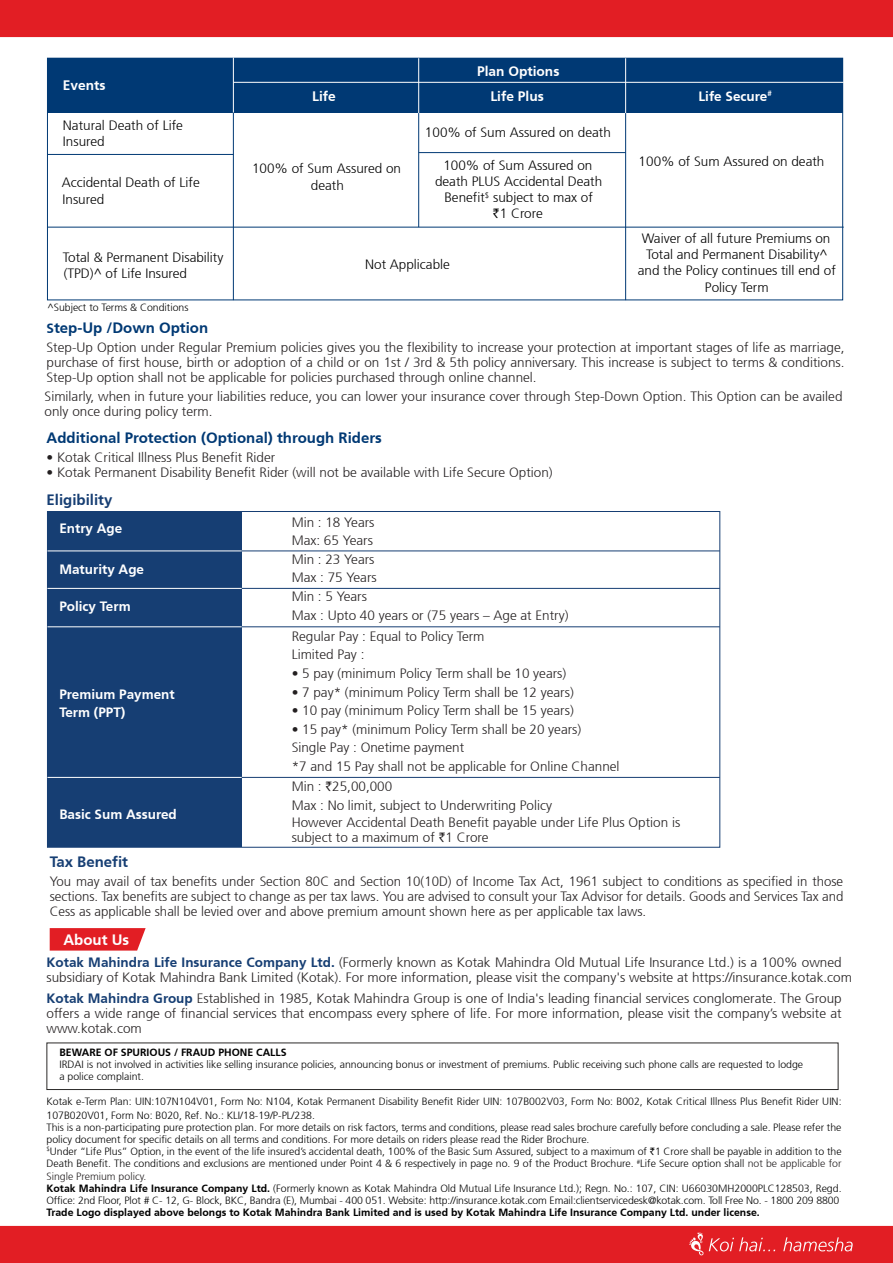
<style>
.page{position:relative;width:893px;height:1263px;background:#fff}
.page>*{position:absolute;margin:0;border:0;box-sizing:border-box;transform-origin:0 0}
.t1{font:700 15px "Frutiger 65";color:#003974}
.t2{font:700 15px "Frutiger 65";color:#163e73}
.t3{font:700 15px "Frutiger 65";color:#fff}
.t4{font:700 13.8px "Frutiger 65";color:#fff}
.t5{font:300 13.5px/15px "Frutiger 45";color:#231f20}
.t6{font:300 13.5px/16.2px "Frutiger 45";color:#000}
.t7{font:700 13.5px/18.6px "Frutiger 65";color:#fff}
.t8{font:300 10.5px/12.1px "Frutiger 45";color:#000}
.t9{font:300 10.5px/13.5px "Frutiger 45";color:#010101}
.t10{font:700 10.5px "Frutiger 65";color:#000}
.s1{font-size:13.8px}
.s2{font-family:"Rupee";font-weight:400}
.s3{font-size:13.5px}
.s4{font-family:"Frutiger 65";font-weight:700;color:#163e73}
.s5{color:#000}
.s6{color:#231f20}
.s7{font-family:"Frutiger 65";font-weight:700}
</style>
<div class="page">
<div style="left:0;top:0;width:893px;height:37px;background:#e21e24"></div>
<div style="left:0;top:1226px;width:893px;height:37px;background:#e21e24"></div>
<svg style="left:50px;top:928px;width:96px;height:22px;background:#e3292f"></svg>
<div style="left:47px;top:511px;width:195px;height:336px;background:#163e73"></div>
<hr style="left:228px;top:550px;width:492px;height:1px;background:#163e73">
<hr style="left:238px;top:588px;width:482px;height:1px;background:#163e73">
<hr style="left:241px;top:626px;width:479px;height:1px;background:#163e73">
<hr style="left:49px;top:777px;width:671px;height:1px;background:#163e73">
<hr style="left:47px;top:550px;width:195px;height:1px;background:#fff">
<hr style="left:47px;top:588px;width:195px;height:1px;background:#fff">
<hr style="left:47px;top:626px;width:195px;height:1px;background:#fff">
<hr style="left:47px;top:777px;width:195px;height:1px;background:#fff">
<div style="left:47px;top:58px;width:796px;height:55px;background:#003974"></div>
<hr style="left:47px;top:227px;width:797px;height:1px;background:#003974">
<hr style="left:47px;top:154px;width:186px;height:1px;background:#003974">
<hr style="left:419px;top:152px;width:207px;height:1px;background:#003974">
<hr style="left:233px;top:58px;width:1px;height:55px;background:#fff">
<hr style="left:418px;top:58px;width:1px;height:64px;background:#fff">
<hr style="left:625px;top:58px;width:1px;height:55px;background:#fff">
<hr style="left:233px;top:82px;width:611px;height:1px;background:#fff">
<hr style="left:418px;top:113px;width:1px;height:114px;background:#003974">
<hr style="left:233px;top:113px;width:1px;height:187px;background:#003974">
<hr style="left:625px;top:113px;width:1px;height:187px;background:#003974">
<div style="left:47px;top:1042px;width:791px;height:48px;border:1px solid #2b2a29"></div>
<p class="t4" style="left:63px;top:77px;width:44px">Events</p>
<p class="t6" style="left:63px;top:117px;width:122px">Natural Death of Life<br>Insured</p>
<p class="t6" style="left:62px;top:175px;width:139px">Accidental Death of Life<br>Insured</p>
<p class="t6" style="left:63px;top:249px;width:162px">Total &amp; Permanent Disability (TPD)^ of Life Insured</p>
<p class="t8" style="left:47px;top:301px;width:143px">^Subject to Terms &amp; Conditions</p>
<p class="t4" style="left:477px;top:62px;width:84px">Plan Options</p>
<p class="t4" style="left:312px;top:88px;width:25px">Life</p>
<p class="t4" style="left:490px;top:88px;width:55px">Life Plus</p>
<p class="t7" style="left:698px;top:87px;width:75px">Life Secure<sup>#</sup></p>
<p class="t6" style="left:252px;top:161px;width:151px;text-align:center">100% of Sum Assured on death</p>
<p class="t6" style="left:425px;top:124px;width:187px"><span class="s1">1</span>00% of Sum Assured on death</p>
<p class="t6" style="left:435px;top:157px;width:169px;text-align:center">100% of Sum Assured on death PLUS Accidental Death<br>Benefit<sup>$</sup> subject to max of<br><span class="s2">`</span>1 Crore</p>
<p class="t6" style="left:365px;top:256px;width:86px">Not Applicable</p>
<p class="t6" style="left:639px;top:154px;width:187px">100% of Sum Assured on death</p>
<p class="t6" style="left:638px;top:230px;width:200px;text-align:center">Waiver of all future Premiums on<br>Total and Permanent Disability^ and the Policy continues till end of<br>Policy Term</p>
<p class="t1" style="left:47px;top:319px;width:163px"><span class="s3">S</span>tep-Up /Down Option</p>
<p class="t5" style="left:47px;top:340px;width:800px;text-align:justify">Step-Up Option under Regular Premium policies gives you the flexibility to increase your protection at important stages of life as marriage, purchase of first house, birth or adoption of a child or on 1st / 3rd &amp; 5th policy anniversary. This increase is subject to terms &amp; conditions.<br>Step-Up option shall not be applicable for policies purchased through online channel.</p>
<p class="t5" style="left:45px;top:389px;width:799px">Similarly, when in future your liabilities reduce, you can lower your insurance cover through Step-Down Option. This Option can be availed only once during policy term.</p>
<p class="t1" style="left:47px;top:429px;width:337px">Additional Protection (Optional) through Riders</p>
<p class="t5" style="left:47px;top:450px;width:230px">• Kotak Critical Illness Plus Benefit Rider</p>
<p class="t5" style="left:47px;top:465px;width:508px">• Kotak Permanent Disability Benefit Rider (will not be available with Life Secure Option)</p>
<p class="t2" style="left:47px;top:491px;width:67px">Eligibility</p>
<p class="t5" style="left:292px;top:513px;width:278px;line-height:18.6px">Min : 18 Years<br>Max: 65 Years<br>Min : 23 Years<br>Max : 75 Years<br>Min : 5 Years<br>Max : Upto 40 years or (75 years – Age at Entry)</p>
<p class="t5" style="left:292px;top:627px;width:194px;line-height:18.6px">Regular Pay : Equal to Policy Term<br>Limited Pay :</p>
<p class="t5" style="left:292px;top:666px;width:276px">• 5 pay (minimum Policy Term shall be 10 years)</p>
<p class="t5" style="left:292px;top:684px;width:284px">• 7 pay* (minimum Policy Term shall be 12 years)</p>
<p class="t5" style="left:292px;top:703px;width:284px">• 10 pay (minimum Policy Term shall be 15 years)</p>
<p class="t5" style="left:292px;top:720px;width:329px;line-height:18.6px">• 15 pay* (minimum Policy Term shall be 20 years)<br>Single Pay : Onetime payment<br>*7 and 15 Pay shall not be applicable for Online Channel</p>
<p class="t5" style="left:292px;top:777px;width:262px;line-height:18.6px">Min : <span class="s2">`</span>25,00,000<br>Max : No limit, subject to Underwriting Policy</p>
<p class="t5" style="left:292px;top:815px;width:390px">However Accidental Death Benefit payable under Life Plus Option is subject to a maximum of <span class="s2">`</span>1 Crore</p>
<p class="t7" style="left:59px;top:519px;width:65px">Entry Age</p>
<p class="t7" style="left:59px;top:560px;width:86px">Maturity Age</p>
<p class="t7" style="left:59px;top:597px;width:73px">Policy Term</p>
<p class="t7" style="left:59px;top:685px;width:117px">Premium Payment<br>Term (PPT)</p>
<p class="t7" style="left:59px;top:805px;width:119px">Basic Sum Assured</p>
<p class="t2" style="left:50px;top:853px;width:80px">Tax Benefit</p>
<p class="t5" style="left:50px;top:874px;width:795px;text-align:justify">You may avail of tax benefits under Section 80C and Section 10(10D) of Income Tax Act, 1961 subject to conditions as specified in those sections. Tax benefits are subject to change as per tax laws. You are advised to consult your Tax Advisor for details. Goods and Services Tax and Cess as applicable shall be levied over and above premium amount shown here as per applicable tax laws.</p>
<p class="t3" style="left:63px;top:931px;width:67px">About Us</p>
<p class="t5" style="left:47px;top:955px;width:807px"><span class="s4">Kotak Mahindra Life Insurance Company Ltd.</span> (Formerly known as Kotak Mahindra Old Mutual Life Insurance Ltd.) is a 100% owned subsidiary of Kotak Mahindra Bank Limited (Kotak). For more information, please visit the company's website at https://insurance.kotak.com</p>
<p class="t5" style="left:47px;top:991px;width:797px;text-align:justify"><span class="s4">Kotak Mahindra Group</span> Established in 1985, Kotak Mahindra Group is one of India's leading financial services conglomerate. The Group offers a wide range of financial services that encompass every sphere of life. For more information, please visit the company’s website at www.kotak.com</p>
<p class="t10" style="left:59px;top:1046px;width:229px">BEWARE OF SPURIOUS / FRAUD PHONE CALLS</p>
<p class="t8" style="left:59px;top:1059px;width:745px">IRDAI is not involved in activities like selling insurance policies, announcing bonus or investment of premiums. Public receiving such phone calls are requested to lodge a police complaint.</p>
<p class="t9" style="left:47px;top:1095px;width:796px"><span class="s5">Kotak e-Term Plan: UIN:107N104V01, Form No: N104,</span> Kotak Permanent Disability Benefit Rider UIN: 107B002V03, Form No: B002, Kotak Critical Illness Plus Benefit Rider UIN:<br>107B020V01, Form No: B020, <span class="s5">Ref. No.: KLI/18-19/P-PL/238.</span></p>
<p class="t8" style="left:47px;top:1121px;width:797px">This is a non-participating pure protection plan. For more details on risk factors, terms and conditions, please read sales brochure carefully before concluding a sale. Please refer the policy document for specific details on all terms and conditions. For more details on riders please read the Rider Brochure.<br><sup>$</sup>Under “Life Plus” Option, in the event of the life insured’s accidental death, 100% of the Basic Sum Assured, subject to a maximum of <span class="s2">`</span>1 Crore shall be payable in addition to the Death Benefit. The conditions and exclusions are mentioned under Point 4 &amp; 6 respectively in page no. 9 of the Product Brochure. <sup>#</sup>Life Secure option shall <span class="s6">not be applicable for Single Premium policy.<br></span><span class="s7">Kotak Mahindra Life Insurance Company Ltd.</span> (Formerly known as Kotak Mahindra Old Mutual Life Insurance Ltd.); Regn. No.: 107, CIN: U66030MH2000PLC128503, Regd.<br>Office: 2nd Floor, Plot # C- 12, G- Block, BKC, Bandra (E), Mumbai - 400 051. Website: http://insurance.kotak.com Email:clientservicedesk@kotak.com. Toll Free No. - 1800 209 8800</p>
<p class="t10" style="left:47px;top:1206px;width:715px">Trade Logo displayed above belongs to Kotak Mahindra Bank Limited and is used by Kotak Mahindra Life Insurance Company Ltd. under license.</p>
</div>
